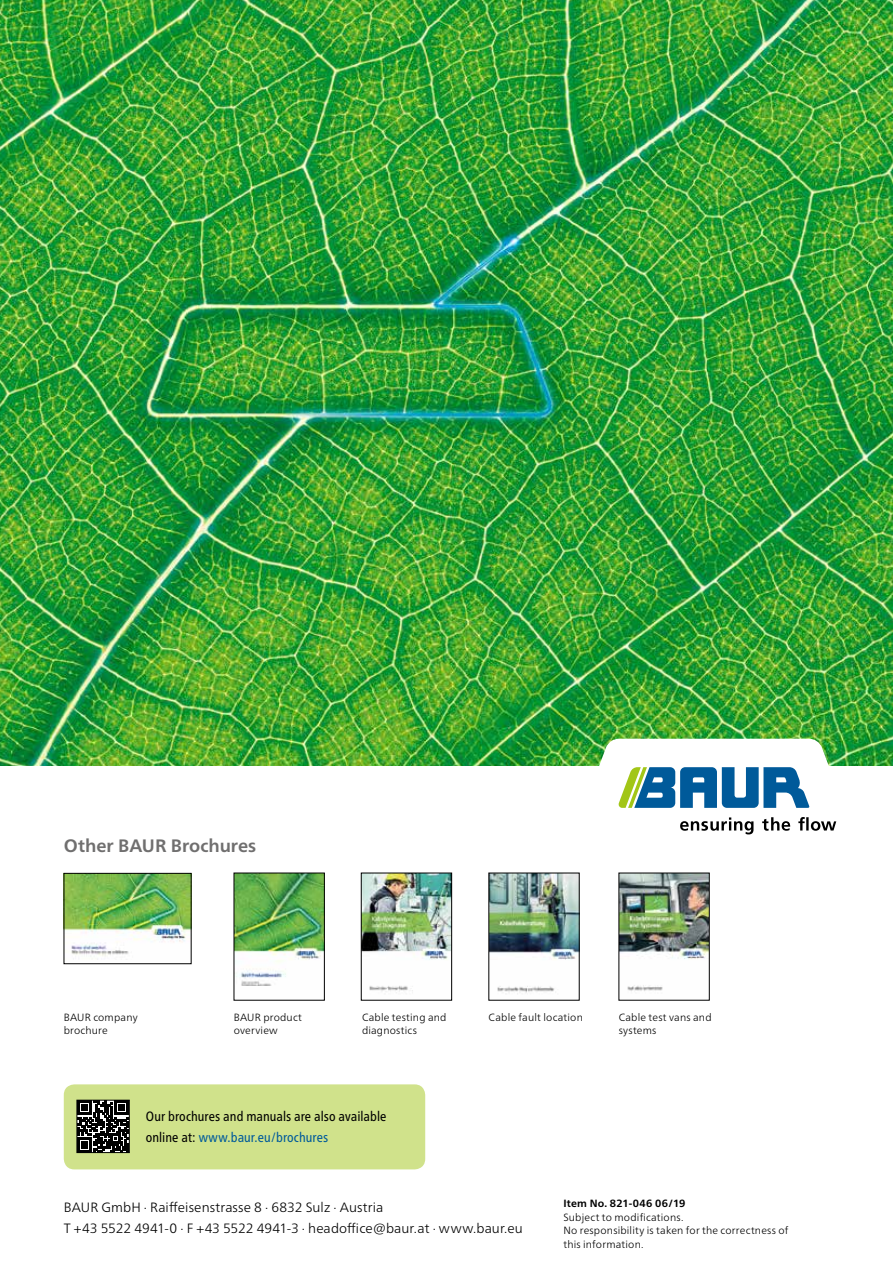
<style>
.page{position:relative;width:893px;height:1263px;background:#fff}
.page>*{position:absolute;margin:0;border:0;box-sizing:border-box;transform-origin:0 0}
.t1{font:700 18px "Frutiger Neue LTW1 G";color:#706f6f}
.t2{font:300 13.5px/21.3px "Frutiger Neue LTW1 G";letter-spacing:.005em;color:#000}
.t3{font:condensed 13.5px/21.3px "Frutiger Neue LTW1 G";letter-spacing:.005em;color:#000}
.t4{font:300 10.5px/13.5px "Frutiger Neue LTW1 G";letter-spacing:.015em;color:#000}
.t5{font:700 10.5px "Frutiger Neue LTW1 G";letter-spacing:.02em;color:#000}
.s1{color:#005a9a}
</style>
<div class="page">
<img style="left:0;top:0;width:893px;height:765px">
<svg style="left:680px;top:817px;width:73px;height:17px"></svg>
<svg style="left:762px;top:817px;width:28px;height:14px"></svg>
<svg style="left:798px;top:817px;width:38px;height:14px"></svg>
<svg style="left:586px;top:739px;width:255px;height:69px"></svg>
<svg style="left:892px;top:386px;width:1px;height:194px"></svg>
<img style="left:66px;top:875px;width:123px;height:84px">
<div style="left:64px;top:873px;width:127px;height:91px;border:1px solid #000"></div>
<img style="left:363px;top:875px;width:87px;height:118px">
<div style="left:361px;top:873px;width:91px;height:127px;border:1px solid #000"></div>
<img style="left:491px;top:875px;width:86px;height:119px">
<img style="left:236px;top:875px;width:87px;height:111px">
<div style="left:234px;top:873px;width:91px;height:127px;border:1px solid #000"></div>
<div style="left:64px;top:1084px;width:361px;height:85px;background:#d0e28b;border-radius:11px"></div>
<img style="left:621px;top:875px;width:86px;height:116px">
<svg style="left:76px;top:1099px;width:54px;height:54px;background:#40403e"></svg>
<h1 class="t1" style="left:64px;top:832px;width:194px">Other BAUR Brochures</h1>
<p class="t4" style="left:234px;top:1010px;width:70px">BAUR product</p>
<p class="t4" style="left:489px;top:1010px;width:96px">Cable fault location</p>
<p class="t4" style="left:234px;top:1023px;width:46px">overview</p>
<p class="t4" style="left:64px;top:1010px;width:75px">BAUR company brochure</p>
<p class="t4" style="left:362px;top:1010px;width:86px">Cable testing and diagnostics</p>
<p class="t3" style="left:146px;top:1104px;width:242px">Our brochures and manuals are also available online at: <span class="s1">www.baur.eu/brochures</span></p>
<p class="t4" style="left:619px;top:1010px;width:94px">Cable test vans and systems</p>
<p class="t2" style="left:64px;top:1195px;width:461px">BAUR GmbH · Raiffeisenstrasse 8 · 6832 Sulz · Austria<br>T +43 5522 4941-0 · F +43 5522 4941-3 · headoffice@baur.at · www.baur.eu</p>
<p class="t5" style="left:563px;top:1196px;width:123px">Item No. 821-046 06/19</p>
<p class="t4" style="left:563px;top:1209px;width:226px">Subject to modifications.<br>No responsibility is taken for the correctness of this information.</p>
</div>
